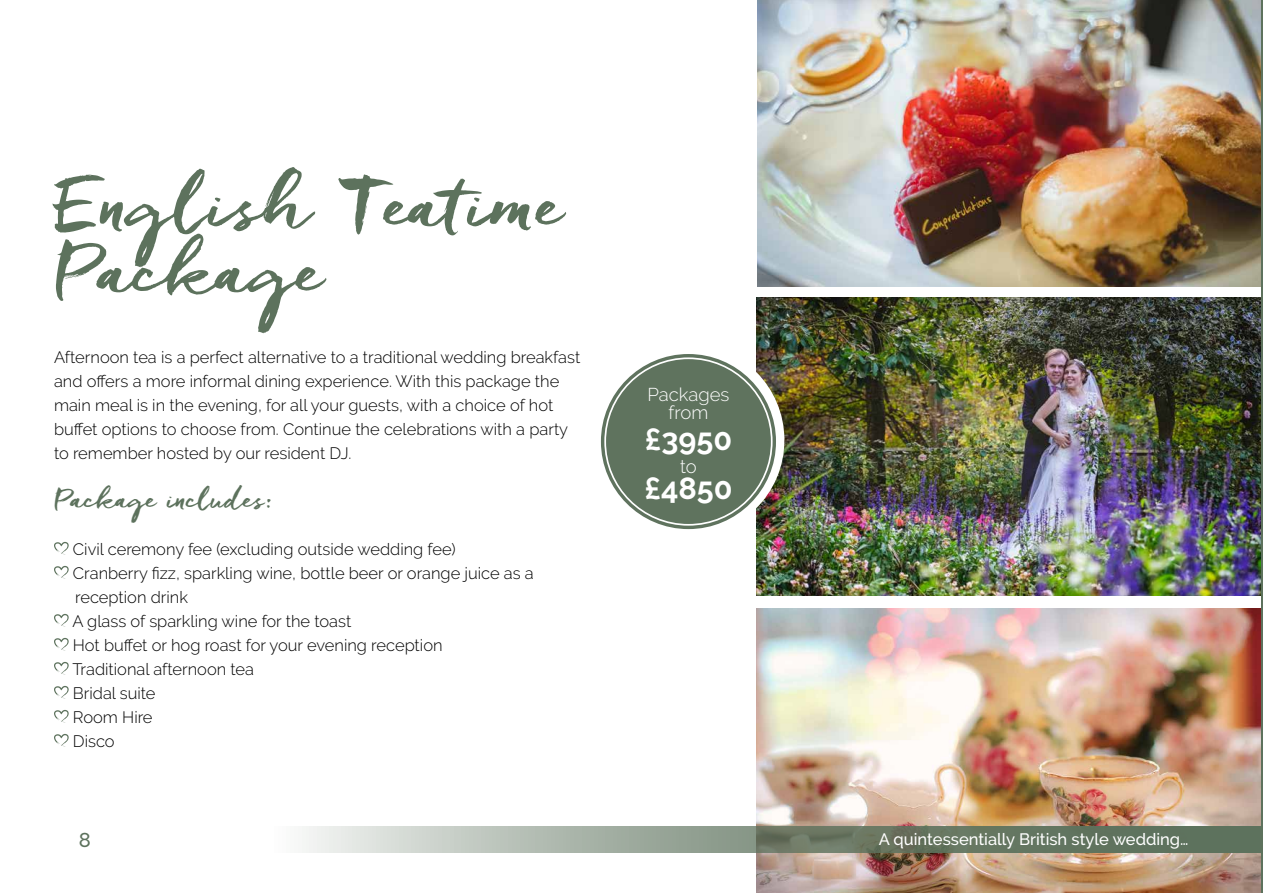
<style>
.page{position:relative;width:1263px;height:893px;background:#fff}
.page>*{position:absolute;margin:0;border:0;box-sizing:border-box;transform-origin:0 0}
.t1{font:75px/66px "Freeland";color:#5d725d}
.t2{font:700 30.6px "Raleway";color:#fff}
.t3{font:28.5px "Freeland";color:#5d725d}
.t4{font:500 20.1px "Raleway";color:#5d725d}
.t5{font:300 18.45px/18px "Raleway";color:#fff;text-align:center}
.t6{font:300 16.5px/24px "Raleway";color:#000}
.t7{font:500 16.5px "Raleway";color:#fff}
</style>
<div class="page">
<img style="left:758px;top:0;width:504px;height:286px">
<img style="left:757px;top:608px;width:504px;height:285px">
<img style="left:757px;top:297px;width:505px;height:299px">
<svg style="left:302px;top:826px;width:960px;height:26px;background:#8b9889"></svg>
<hr style="left:1262px;top:0;width:1px;height:893px;background:#5d725d">
<svg style="left:54px;top:542px;width:15px;height:13px"></svg>
<svg style="left:54px;top:566px;width:15px;height:13px"></svg>
<svg style="left:54px;top:614px;width:15px;height:13px"></svg>
<svg style="left:54px;top:638px;width:15px;height:13px"></svg>
<svg style="left:54px;top:662px;width:15px;height:13px"></svg>
<svg style="left:54px;top:686px;width:15px;height:13px"></svg>
<svg style="left:54px;top:710px;width:15px;height:13px"></svg>
<svg style="left:54px;top:734px;width:15px;height:13px"></svg>
<svg style="left:591px;top:344px;width:193px;height:193px"></svg>
<div style="left:606px;top:359px;width:165px;height:165px;background:#5f735e;border-radius:50%"></div>
<div style="left:608px;top:361px;width:161px;height:161px;border:3px solid #5f735e;border-radius:50%"></div>
<h1 class="t1" style="left:54px;top:166px;width:512px">English Teatime<br>Package</h1>
<p class="t6" style="left:54px;top:345px;width:528px">Afternoon tea is a perfect alternative to a traditional wedding breakfast and offers a more informal dining experience. With this package the main meal is in the evening, for all your guests, with a choice of hot buffet options to choose from. Continue the celebrations with a party to remember hosted by our resident DJ.</p>
<h3 class="t3" style="left:54px;top:480px;width:221px">Package includes:</h3>
<p class="t6" style="left:72px;top:537px;width:463px">Civil ceremony fee (excluding outside wedding fee)<br>Cranberry fizz, sparkling wine, bottle beer or orange juice as a reception drink<br>A glass of sparkling wine for the toast<br>Hot buffet or hog roast for your evening reception<br>Traditional afternoon tea<br>Bridal suite<br>Room Hire<br>Disco</p>
<p class="t5" style="left:647px;top:385px;width:83px">Packages from</p>
<h2 class="t2" style="left:645px;top:421px;width:89px">£3950</h2>
<p class="t5" style="left:680px;top:457px;width:18px">to</p>
<h2 class="t2" style="left:644px;top:471px;width:90px">£4850</h2>
<p class="t4" style="left:79px;top:828px;width:14px">8</p>
<p class="t7" style="left:879px;top:829px;width:311px">A quintessentially British style wedding…</p>
</div>
